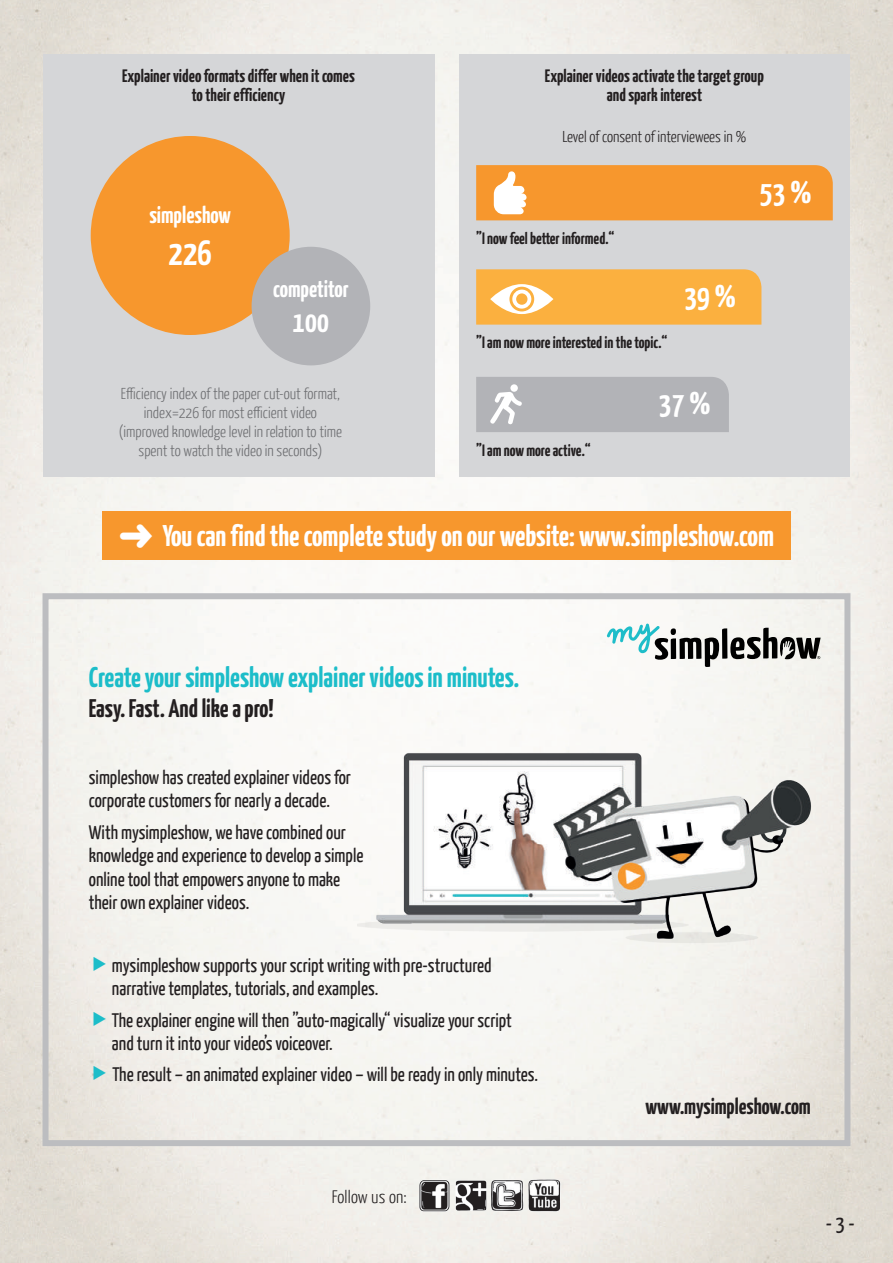
<style>
.page{position:relative;width:893px;height:1263px;background:#fff}
.page>*{position:absolute;margin:0;border:0;box-sizing:border-box;transform-origin:0 0}
.t1{font:700 35.4px "Yanone Kaffeesatz";color:#fff}
.t2{font:700 31.5px "Yanone Kaffeesatz";color:#fff}
.t3{font:700 30px "Yanone Kaffeesatz";color:#fff}
.t4{font:700 29.4px "Yanone Kaffeesatz";color:#fff}
.t5{font:700 28.5px "Yanone Kaffeesatz";color:#1cbdc9}
.t6{font:700 25.5px "Yanone Kaffeesatz";color:#231f20}
.t7{font:700 23.55px "Yanone Kaffeesatz";color:#fff}
.t8{font:700 22.5px "Yanone Kaffeesatz";color:#231f20}
.t9{font:22.5px "Yanone Kaffeesatz";color:#231f20}
.t10{font:19.5px/23.4px "Yanone Kaffeesatz";color:#231f20}
.t11{font:700 18px/18.6px "Yanone Kaffeesatz";color:#231f20;text-align:center}
.t12{font:300 18px "Yanone Kaffeesatz";letter-spacing:.01em;color:#231f20}
.t13{font:700 16.5px "Yanone Kaffeesatz";color:#231f20}
.t14{font:300 15.75px/18.9px "Yanone Kaffeesatz";color:#6c6d70;text-align:center}
.t15{font:300 15.75px "Yanone Kaffeesatz";color:#231f20}
</style>
<div class="page">
<img style="left:0;top:632px;width:893px;height:40px">
<img style="left:0;top:0;width:893px;height:632px">
<div style="left:43px;top:54px;width:391px;height:423px;background:#d5d6d8"></div>
<div style="left:459px;top:54px;width:391px;height:423px;background:#d5d6d8"></div>
<img style="left:418px;top:1179px;width:33px;height:32px">
<img style="left:455px;top:1179px;width:32px;height:32px">
<img style="left:491px;top:1179px;width:33px;height:32px">
<img style="left:528px;top:1179px;width:33px;height:35px">
<div style="left:91px;top:136px;width:199px;height:199px;background:#f7972d;border-radius:50%"></div>
<div style="left:252px;top:247px;width:118px;height:118px;background:#b2b3b7;border-radius:50%"></div>
<div style="left:476px;top:377px;width:253px;height:55px;background:#b2b3b7"></div>
<svg style="left:476px;top:269px;width:285px;height:56px;background:#fab54d"></svg>
<svg style="left:476px;top:165px;width:357px;height:55px;background:#f79c38"></svg>
<div style="left:43px;top:593px;width:807px;height:553px;border:6px solid #bcbdc0"></div>
<svg style="left:607px;top:624px;width:214px;height:43px"></svg>
<img style="left:357px;top:719px;width:462px;height:249px">
<div style="left:102px;top:511px;width:689px;height:48px;background:#f7972d"></div>
<svg style="left:94px;top:956px;width:12px;height:15px"></svg>
<svg style="left:94px;top:1011px;width:12px;height:14px"></svg>
<svg style="left:94px;top:1066px;width:12px;height:14px"></svg>
<p class="t11" style="left:122px;top:66px;width:234px">Explainer video formats differ when it comes to their efficiency</p>
<p class="t7" style="left:149px;top:200px;width:83px">simpleshow</p>
<h1 class="t1" style="left:169px;top:231px;width:45px">226</h1>
<p class="t7" style="left:273px;top:274px;width:77px">competitor</p>
<h3 class="t4" style="left:293px;top:304px;width:37px">100</h3>
<p class="t14" style="left:119px;top:384px;width:225px">Efficiency index of the paper cut-out format, index=226 for most efficient video (improved knowledge level in relation to time spent to watch the video in seconds)</p>
<p class="t11" style="left:545px;top:66px;width:221px">Explainer videos activate the target group and spark interest</p>
<p class="t15" style="left:562px;top:126px;width:186px">Level of consent of interviewees in %</p>
<p class="t13" style="left:476px;top:228px;width:140px">”I now feel better informed.“</p>
<p class="t13" style="left:476px;top:333px;width:193px">”I am now more interested in the topic.“</p>
<h2 class="t2" style="left:684px;top:277px;width:53px">39 %</h2>
<p class="t13" style="left:476px;top:440px;width:116px">”I am now more active.“</p>
<h2 class="t2" style="left:659px;top:384px;width:53px">37 %</h2>
<h2 class="t2" style="left:760px;top:172px;width:53px">53 %</h2>
<h3 class="t3" style="left:119px;top:517px;width:656px">➜ You can find the complete study on our website: www.simpleshow.com</h3>
<h3 class="t5" style="left:89px;top:659px;width:432px">Create your simpleshow explainer videos in minutes.</h3>
<h3 class="t6" style="left:89px;top:693px;width:186px">Easy. Fast. And like a pro!</h3>
<p class="t10" style="left:89px;top:764px;width:264px">simpleshow has created explainer videos for corporate customers for nearly a decade.</p>
<p class="t10" style="left:89px;top:820px;width:276px">With mysimpleshow, we have combined our knowledge and experience to develop a simple online tool that empowers anyone to make their own explainer videos.</p>
<p class="t10" style="left:112px;top:953px;width:381px">mysimpleshow supports your script writing with pre-structured narrative templates, tutorials, and examples.</p>
<p class="t10" style="left:112px;top:1007px;width:401px">The explainer engine will then ”auto-magically“ visualize your script and turn it into your video’s voiceover.</p>
<p class="t10" style="left:112px;top:1062px;width:427px">The result – an animated explainer video – will be ready in only minutes.</p>
<p class="t12" style="left:332px;top:1186px;width:76px">Follow us on:</p>
<p class="t8" style="left:645px;top:1093px;width:167px">www.mysimpleshow.com</p>
<p class="t9" style="left:826px;top:1209px;width:30px">- 3 -</p>
</div>
